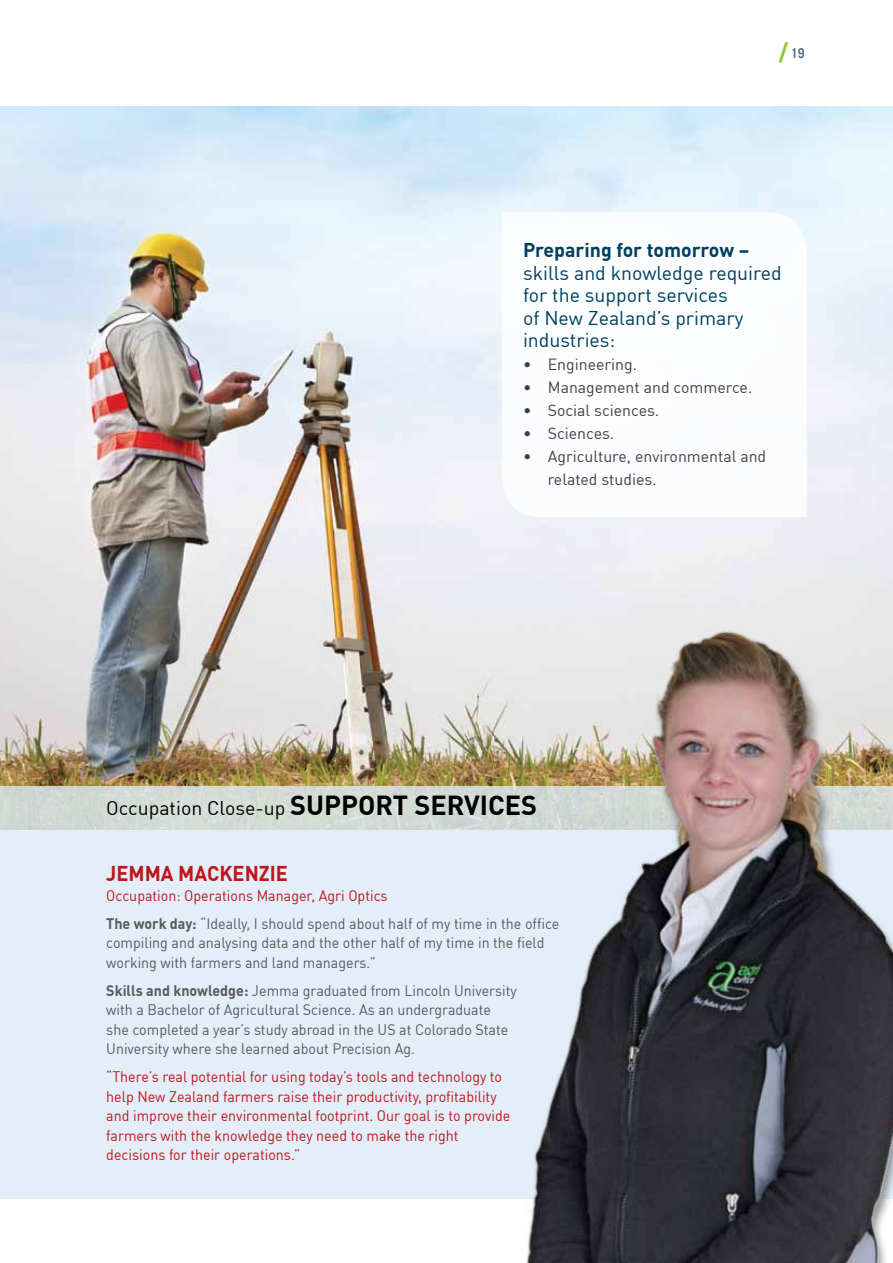
<style>
.page{position:relative;width:893px;height:1263px;background:#fff}
.page>*{position:absolute;margin:0;border:0;box-sizing:border-box;transform-origin:0 0}
.t1{font:700 21px "DIN";color:#c0151b;scale:.95 1}
.t2{font:19.5px/22.5px "DIN";color:#003f5f}
.t3{font:19.5px "DIN";color:#000}
.t4{font:700 19.5px "DIN";color:#003f5f}
.t5{font:15.9px/23px "DIN";color:#414042}
.t6{font:15px/19.5px "DIN";color:#58595b;scale:.95 1}
.t7{font:15px/19.5px "DIN";color:#c0151b;scale:.95 1}
.t8{font:700 13.5px "Trade Gothic LT Std";color:#4d6b81;scale:.9 1}
.s1{font-size:27px;color:#8dc63f}
.s2{font-weight:700;font-size:27px}
.s3{color:#c0151b}
.s4{font-weight:700}
</style>
<div class="page">
<img style="left:0;top:106px;width:893px;height:681px">
<svg style="left:501px;top:212px;width:306px;height:306px"></svg>
<svg style="left:0;top:787px;width:500px;height:412px;background:#e1ebf5"></svg>
<img style="left:500px;top:595px;width:393px;height:668px">
<p class="t8" style="left:780px;top:45px;width:29px"><span class="s1">/</span> 19</p>
<h2 class="t4" style="left:523px;top:237px;width:228px">Preparing for tomorrow –</h2>
<h2 class="t2" style="left:523px;top:261px;width:260px">skills and knowledge required for the support services<br>of New Zealand’s primary industries:</h2>
<p class="t5" style="left:523px;top:353px;width:115px">• Engineering.</p>
<p class="t5" style="left:523px;top:376px;width:231px">• Management and commerce.</p>
<p class="t5" style="left:523px;top:399px;width:138px">• Social sciences.</p>
<p class="t5" style="left:523px;top:421px;width:93px">• Sciences.</p>
<p class="t5" style="left:548px;top:444px;width:220px;text-indent:-25px">• Agriculture, environmental and related studies.</p>
<h2 class="t3" style="left:106px;top:795px;width:432px">Occupation Close-up <span class="s2">SUPPORT SERVICES</span></h2>
<h1 class="t1" style="left:106px;top:860px;width:193px">JEMMA MACKENZIE</h1>
<p class="t6" style="left:106px;top:881px;width:478px;line-height:28px"><span class="s3">Occupation: Operations Manager, Agri Optics<br></span><span class="s4">The work day:</span> “Ideally, I should spend about half of my time in the office</p>
<p class="t6" style="left:106px;top:933px;width:463px">compiling and analysing data and the other half of my time in the field working with farmers and land managers.”</p>
<p class="t6" style="left:106px;top:980px;width:434px"><span class="s4">Skills and knowledge:</span> Jemma graduated from Lincoln University with a Bachelor of Agricultural Science. As an undergraduate she completed a year’s study abroad in the US at Colorado State University where she learned about Precision Ag.</p>
<p class="t7" style="left:106px;top:1067px;width:427px">“There’s real potential for using today’s tools and technology to help New Zealand farmers raise their productivity, profitability and improve their environmental footprint. Our goal is to provide farmers with the knowledge they need to make the right decisions for their operations.”</p>
</div>
